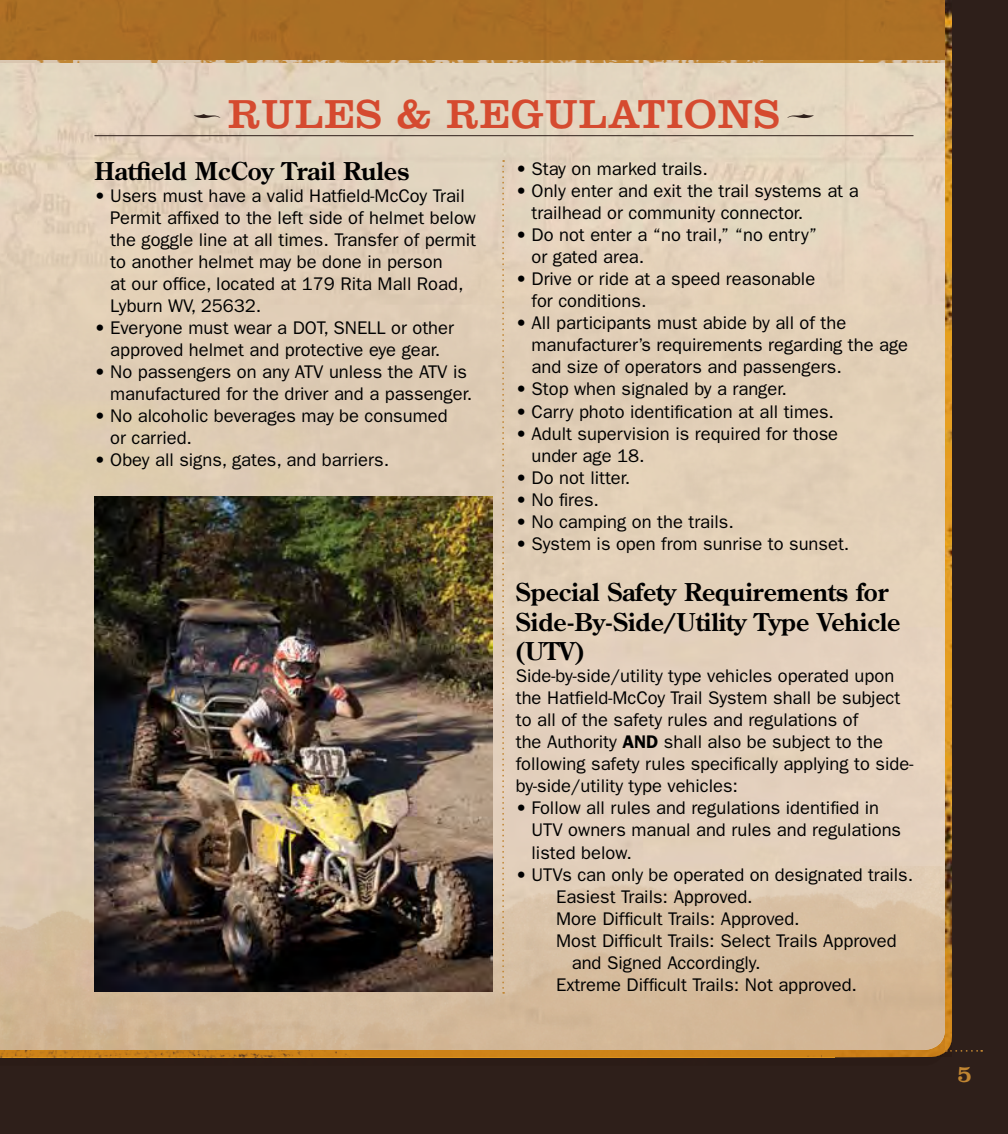
<style>
.page{position:relative;width:1008px;height:1134px;background:#2e1f1a}
.page>*{position:absolute;margin:0;border:0;box-sizing:border-box;transform-origin:0 0}
.t1{font:42px "Clarendon";letter-spacing:.025em;color:#d54a2f}
.t2{font:700 24.5px/29.4px "Century Old Style";color:#000}
.t3{font:24.5px "Clarendon";color:#c08532}
.t4{font:18.38px/22.1px "Franklin Gothic";color:#000}
.s1{font-weight:600}
</style>
<div class="page">
<img style="left:945px;top:0;width:7px;height:866px">
<img style="left:0;top:63px;width:945px;height:995px">
<svg style="left:955px;top:1050px;width:27px;height:2px"></svg>
<div style="left:0;top:0;width:945px;height:63px;background:#aa6f25"></div>
<img style="left:0;top:60px;width:945px;height:3px">
<svg style="left:0;top:866px;width:952px;height:190px;background:#d5b998"></svg>
<hr style="left:94px;top:135px;width:820px;height:1px;background:#2e1f1a">
<svg style="left:502px;top:160px;width:2px;height:834px;background:#d9bd9a"></svg>
<img style="left:94px;top:496px;width:398px;height:495px">
<svg style="left:194px;top:114px;width:27px;height:4px"></svg>
<svg style="left:787px;top:114px;width:27px;height:4px"></svg>
<h1 class="t1" style="left:228px;top:89px;width:553px">RULes &amp; REGULATIONS</h1>
<h2 class="t2" style="left:94px;top:156px;width:316px">Hatfield McCoy Trail Rules</h2>
<p class="t4" style="left:110px;top:184px;width:367px;text-indent:-16px">• Users must have a valid Hatfield-McCoy Trail Permit affixed to the left side of helmet below the goggle line at all times. Transfer of permit to another helmet may be done in person<br>at our office, located at 179 Rita M all Road, Lyburn WV, 25632.</p>
<p class="t4" style="left:94px;top:316px;width:361px;text-align:center">• Everyone must wear a DOT, SNELL or other approved helmet and protective eye gear.</p>
<p class="t4" style="left:94px;top:361px;width:379px;text-align:right">• No passengers on any ATV unless the ATV is manufactured for the driver and a passenger.</p>
<p class="t4" style="left:110px;top:405px;width:339px;text-indent:-16px">• No alcoholic beverages may be consumed or carried.</p>
<p class="t4" style="left:94px;top:449px;width:296px">• Obey all signs, gates, and barriers.</p>
<p class="t4" style="left:516px;top:157px;width:194px">• Stay on marked trails.</p>
<p class="t4" style="left:532px;top:179px;width:329px;text-indent:-16px">• Only enter and exit the trail systems at a trailhead or community connector.</p>
<p class="t4" style="left:532px;top:223px;width:287px;text-indent:-16px">• Do not enter a “no trail,” “no entry” or gated area.</p>
<p class="t4" style="left:532px;top:268px;width:285px;text-indent:-16px">• Drive or ride at a speed reasonable for conditions.</p>
<p class="t4" style="left:532px;top:312px;width:378px;text-indent:-16px">• All participants must abide by all of the manufacturer’s requirements regarding the age and size of operators and passengers.</p>
<p class="t4" style="left:516px;top:378px;width:273px">• Stop when signaled by a ranger.</p>
<p class="t4" style="left:516px;top:400px;width:320px">• Carry photo identification at all times.</p>
<p class="t4" style="left:532px;top:422px;width:308px;text-indent:-16px">• Adult supervision is required for those under age 18.</p>
<p class="t4" style="left:516px;top:466px;width:116px">• Do not litter.</p>
<p class="t4" style="left:516px;top:488px;width:85px">• No fires.</p>
<p class="t4" style="left:516px;top:510px;width:220px">• No camping on the trails.</p>
<p class="t4" style="left:516px;top:532px;width:335px">• System is open from sunrise to sunset.</p>
<h2 class="t2" style="left:516px;top:577px;width:386px">Special Safety Requirements for<br>Side-By-Side/Utility Type Vehicle (UTV)</h2>
<p class="t4" style="left:516px;top:664px;width:399px">Side-by-side/utility type vehicles operated upon the H atfield-McCoy Trail System shall be subject to all of the safety rules and regulations of<br>the Authority <span class="s1">and</span> shall also be subject to the following safety rules specifically applying to side&shy;by-side/utility type vehicles:</p>
<p class="t4" style="left:532px;top:797px;width:371px;text-indent:-16px">• Follow all rules and regulations identified in<br>UTV owners manual and rules and regulations listed below.</p>
<p class="t4" style="left:516px;top:863px;width:399px">• UTVs can only be operated on designated trails.</p>
<p class="t4" style="left:556px;top:885px;width:198px">Easiest Trails: Approved.</p>
<p class="t4" style="left:556px;top:907px;width:245px">More Difficult Trails: Approved.</p>
<p class="t4" style="left:556px;top:929px;width:342px">M ost Difficult Trails: Select Trails Approved</p>
<p class="t4" style="left:572px;top:951px;width:190px">and Signed Accordingly.</p>
<p class="t4" style="left:556px;top:973px;width:303px">Extreme Difficult Trails: Not approved.</p>
<h2 class="t3" style="left:957px;top:1059px;width:16px">5</h2>
</div>
